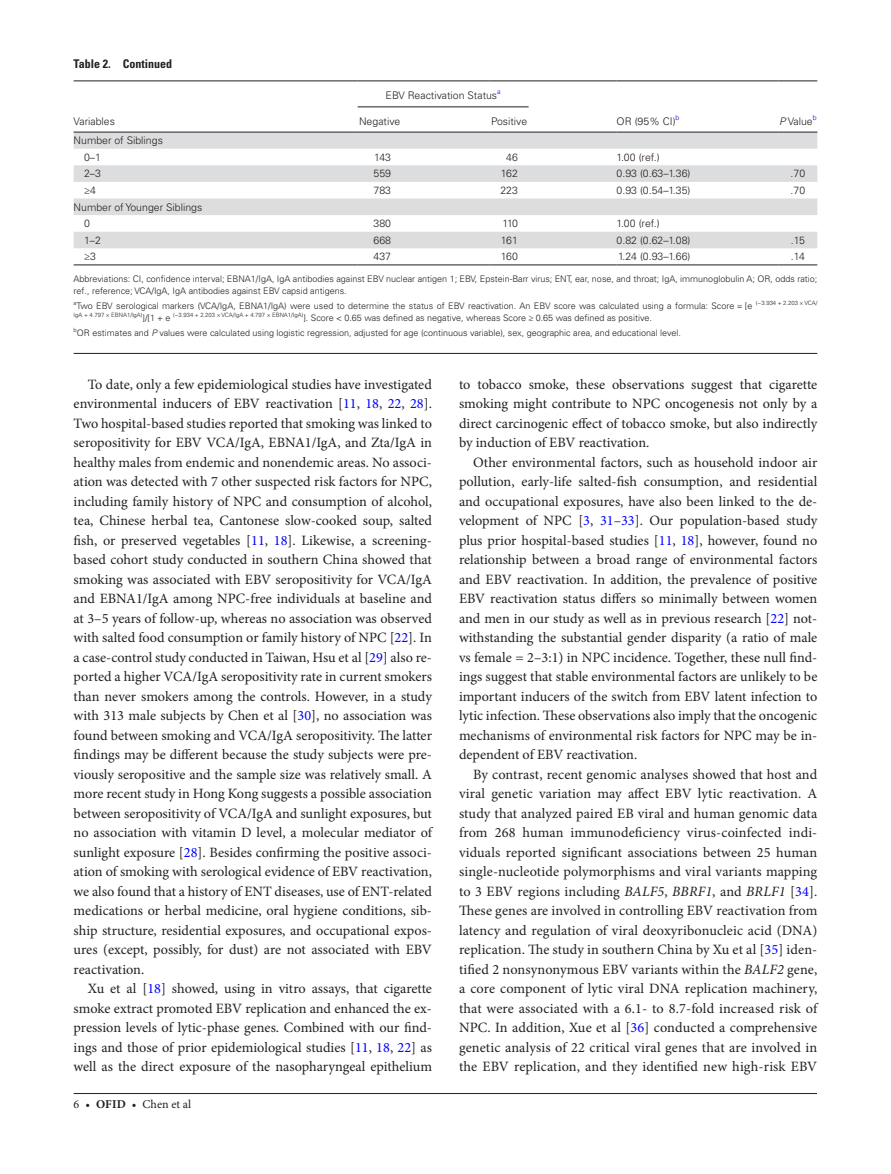
<style>
.page{position:relative;width:891px;height:1174px;background:#fff}
.page>*{position:absolute;margin:0;border:0;box-sizing:border-box;transform-origin:0 0}
.TextInd{font:14.25px/19.5px "Minion Pro";color:#231f20;text-align:justify}
.TableHeader1{font:700 condensed 12px "Univers LT Std";color:#231f20}
.t1{font:12px "Minion Pro";color:#231f20}
.TableHeader1-2{font:300 10.5px/16.6px "Univers LT Std";color:#231f20}
.TableHeader1-3{font:300 9px/12px "Univers LT Std";color:#231f20}
.TableHeader1-4{font:300 6.9px "Univers LT Std";color:#00f}
.s1{font-style:italic}
.s2{color:#00f}
.s3{font-weight:700}
</style>
<div class="page">
<hr style="left:74px;top:1093px;width:743px;height:1px;background:#231f20">
<hr style="left:74px;top:353px;width:743px;height:1px;background:#231f20">
<svg style="left:74px;top:133px;width:743px;height:115px;fill:#dcdddf"></svg>
<hr style="left:74px;top:81px;width:284px;height:1px;background:#231f20">
<hr style="left:74px;top:132px;width:284px;height:1px;background:#231f20">
<hr style="left:358px;top:81px;width:132px;height:1px;background:#231f20">
<hr style="left:490px;top:81px;width:127px;height:1px;background:#231f20">
<hr style="left:617px;top:81px;width:161px;height:1px;background:#231f20">
<hr style="left:617px;top:132px;width:161px;height:1px;background:#231f20">
<hr style="left:778px;top:81px;width:39px;height:1px;background:#231f20">
<hr style="left:778px;top:132px;width:39px;height:1px;background:#231f20">
<hr style="left:358px;top:132px;width:132px;height:1px;background:#231f20">
<hr style="left:490px;top:132px;width:127px;height:1px;background:#231f20">
<hr style="left:74px;top:265px;width:284px;height:1px;background:#231f20">
<hr style="left:358px;top:265px;width:132px;height:1px;background:#231f20">
<hr style="left:490px;top:265px;width:127px;height:1px;background:#231f20">
<hr style="left:617px;top:265px;width:161px;height:1px;background:#231f20">
<hr style="left:778px;top:265px;width:39px;height:1px;background:#231f20">
<hr style="left:358px;top:106px;width:171px;height:1px;background:#231f20">
<p class="TableHeader1" style="left:74px;top:56px;width:100px">Table 2. Continued</p>
<p class="TableHeader1-2" style="left:74px;top:113px;width:43px">Variables</p>
<p class="TableHeader1-2" style="left:84px;top:132px;width:80px;text-indent:-10px">Number of Siblings<br>0–1</p>
<p class="TableHeader1-2" style="left:386px;top:87px;width:113px">EBV Reactivation Status</p>
<p class="TableHeader1-4" style="left:497px;top:88px;width:5px">a</p>
<p class="TableHeader1-2" style="left:359px;top:113px;width:43px">Negative</p>
<p class="TableHeader1-2" style="left:491px;top:113px;width:37px">Positive</p>
<p class="TableHeader1-2" style="left:617px;top:113px;width:64px">OR (95% CI)<sup>b</sup></p>
<p class="TableHeader1-2" style="left:779px;top:113px;width:39px"><span class="s1">P</span> Value<sup>b</sup></p>
<p class="TableHeader1-2" style="left:374px;top:149px;width:18px">143</p>
<p class="TableHeader1-2" style="left:506px;top:149px;width:13px">46</p>
<p class="TableHeader1-2" style="left:617px;top:149px;width:45px">1.00 (ref.)</p>
<p class="TableHeader1-2" style="left:84px;top:165px;width:18px">2–3</p>
<p class="TableHeader1-2" style="left:374px;top:165px;width:19px">559</p>
<p class="TableHeader1-2" style="left:501px;top:165px;width:18px">162</p>
<p class="TableHeader1-2" style="left:617px;top:165px;width:75px">0.93 (0.63–1.36)</p>
<p class="TableHeader1-2" style="left:791px;top:165px;width:16px">.70</p>
<p class="TableHeader1-2" style="left:84px;top:182px;width:13px">≥4</p>
<p class="TableHeader1-2" style="left:374px;top:182px;width:19px">783</p>
<p class="TableHeader1-2" style="left:500px;top:182px;width:19px">223</p>
<p class="TableHeader1-2" style="left:617px;top:182px;width:75px">0.93 (0.54–1.35)</p>
<p class="TableHeader1-2" style="left:791px;top:182px;width:16px">.70</p>
<p class="TableHeader1-2" style="left:84px;top:199px;width:120px;text-indent:-10px">Number of Younger Siblings<br>0</p>
<p class="TableHeader1-2" style="left:374px;top:215px;width:19px">380</p>
<p class="TableHeader1-2" style="left:502px;top:215px;width:17px">110</p>
<p class="TableHeader1-2" style="left:617px;top:215px;width:45px">1.00 (ref.)</p>
<p class="TableHeader1-2" style="left:84px;top:232px;width:18px">1–2</p>
<p class="TableHeader1-2" style="left:374px;top:232px;width:19px">668</p>
<p class="TableHeader1-2" style="left:501px;top:232px;width:18px">161</p>
<p class="TableHeader1-2" style="left:617px;top:232px;width:75px">0.82 (0.62–1.08)</p>
<p class="TableHeader1-2" style="left:791px;top:232px;width:16px">.15</p>
<p class="TableHeader1-2" style="left:84px;top:248px;width:13px">≥3</p>
<p class="TableHeader1-2" style="left:374px;top:248px;width:19px">437</p>
<p class="TableHeader1-2" style="left:501px;top:248px;width:18px">160</p>
<p class="TableHeader1-2" style="left:618px;top:248px;width:74px">1.24 (0.93–1.66)</p>
<p class="TableHeader1-2" style="left:791px;top:248px;width:16px">.14</p>
<p class="TableHeader1-3" style="left:74px;top:273px;width:745px">Abbreviations: CI, confidence interval; EBNA1/IgA, IgA antibodies against EBV nuclear antigen 1; EBV, Epstein-Barr virus; ENT, ear, nose, and throat; IgA, immunoglobulin A; OR, odds ratio; ref., reference; VCA/IgA, IgA antibodies against EBV capsid antigens.</p>
<p class="TableHeader1-3" style="left:74px;top:300px;width:745px"><sup>a</sup>Two EBV serological markers (VCA/IgA, EBNA1/IgA) were used to determine the status of EBV reactivation. An EBV score was calculated using a formula: Score = [e <sup>(−3.934</sup> <sup>+</sup> <sup>2.203</sup> <sup>×</sup> <sup>VCA/<br>IgA</sup> <sup>+</sup> <sup>4.797</sup> <sup>×</sup> <sup>EBNA1/IgA)</sup>]/[1 + e <sup>(−3.934</sup> <sup>+</sup> <sup>2.203</sup> <sup>×</sup> <sup>VCA/IgA</sup> <sup>+</sup> <sup>4.797</sup> <sup>×</sup> <sup>EBNA1/IgA)</sup>]. Score &lt; 0.65 was defined as negative, whereas Score ≥ 0.65 was defined as positive.</p>
<p class="TableHeader1-3" style="left:74px;top:327px;width:609px"><sup>b</sup>OR estimates and <span class="s1">P</span> values were calculated using logistic regression, adjusted for age (continuous variable), sex, geographic area, and educational level.</p>
<p class="TextInd" style="left:74px;top:374px;width:360px;text-indent:14px">To date, only a few epidemiological studies have investigated environmental inducers of EBV reactivation [<span class="s2">11</span>, <span class="s2">18</span>, <span class="s2">22</span>, <span class="s2">28</span>].<br>Two hospital-based studies reported that smoking was linked to seropositivity for EBV VCA/IgA, EBNA1/IgA, and Zta/IgA in healthy males from endemic and nonendemic areas. No associ&shy;ation was detected with 7 other suspected risk factors for NPC, including family history of NPC and consumption of alcohol, tea, Chinese herbal tea, Cantonese slow-cooked soup, salted fish, or preserved vegetables [<span class="s2">11</span>, <span class="s2">18</span>]. Likewise, a screening&shy;based cohort study conducted in southern China showed that smoking was associated with EBV seropositivity for VCA/IgA and EBNA1/IgA among NPC-free individuals at baseline and at 3–5 years of follow-up, whereas no association was observed with salted food consumption or family history of NPC [<span class="s2">22</span>]. In a case-control study conducted in Taiwan, Hsu et al [<span class="s2">29</span>] also re&shy;ported a higher VCA/IgA seropositivity rate in current smokers than never smokers among the controls. However, in a study with 313 male subjects by Chen et al [<span class="s2">30</span>], no association was found between smoking and VCA/IgA seropositivity. The latter findings may be different because the study subjects were pre&shy;viously seropositive and the sample size was relatively small. A more recent study in Hong Kong suggests a possible association between seropositivity of VCA/IgA and sunlight exposures, but no association with vitamin D level, a molecular mediator of sunlight exposure [<span class="s2">28</span>]. Besides confirming the positive associ&shy;ation of smoking with serological evidence of EBV reactivation, we also found that a history of ENT diseases, use of ENT-related medications or herbal medicine, oral hygiene conditions, sib&shy;ship structure, residential exposures, and occupational expos&shy;ures (except, possibly, for dust) are not associated with EBV reactivation.</p>
<p class="TextInd" style="left:74px;top:979px;width:360px;text-indent:14px">Xu et al [<span class="s2">18</span>] showed, using in vitro assays, that cigarette smoke extract promoted EBV replication and enhanced the ex&shy;pression levels of lytic-phase genes. Combined with our find&shy;ings and those of prior epidemiological studies [<span class="s2">11</span>, <span class="s2">18</span>, <span class="s2">22</span>] as well as the direct exposure of the nasopharyngeal epithelium</p>
<p class="t1" style="left:74px;top:1096px;width:119px">6 • <span class="s3">OFID</span> • Chen et al</p>
<p class="TextInd" style="left:459px;top:374px;width:360px">to tobacco smoke, these observations suggest that cigarette smoking might contribute to NPC oncogenesis not only by a direct carcinogenic effect of tobacco smoke, but also indirectly by induction of EBV reactivation.</p>
<p class="TextInd" style="left:459px;top:452px;width:360px;text-indent:14px">Other environmental factors, such as household indoor air pollution, early-life salted-fish consumption, and residential and occupational exposures, have also been linked to the de&shy;velopment of NPC [<span class="s2">3</span>, <span class="s2">31</span>–<span class="s2">33</span>]. Our population-based study plus prior hospital-based studies [<span class="s2">11</span>, <span class="s2">18</span>], however, found no relationship between a broad range of environmental factors and EBV reactivation. In addition, the prevalence of positive EBV reactivation status differs so minimally between women and men in our study as well as in previous research [<span class="s2">22</span>] not&shy;withstanding the substantial gender disparity (a ratio of male vs female = 2–3:1) in NPC incidence. Together, these null find&shy;ings suggest that stable environmental factors are unlikely to be important inducers of the switch from EBV latent infection to lytic infection. These observations also imply that the oncogenic mechanisms of environmental risk factors for NPC may be in&shy;dependent of EBV reactivation.</p>
<p class="TextInd" style="left:459px;top:764px;width:360px;text-indent:14px">By contrast, recent genomic analyses showed that host and viral genetic variation may affect EBV lytic reactivation. A study that analyzed paired EB viral and human genomic data from 268 human immunodeficiency virus-coinfected indi&shy;viduals reported significant associations between 25 human single-nucleotide polymorphisms and viral variants mapping to 3 EBV regions including <span class="s1">BALF5</span>, <span class="s1">BBRF1</span>, and <span class="s1">BRLF1</span> [<span class="s2">34</span>].<br>These genes are involved in controlling EBV reactivation from latency and regulation of viral deoxyribonucleic acid (DNA) replication. The study in southern China by Xu et al [<span class="s2">35</span>] iden&shy;tified 2 nonsynonymous EBV variants within the <span class="s1">BALF2</span> gene, a core component of lytic viral DNA replication machinery, that were associated with a 6.1- to 8.7-fold increased risk of NPC. In addition, Xue et al [<span class="s2">36</span>] conducted a comprehensive genetic analysis of 22 critical viral genes that are involved in the EBV replication, and they identified new high-risk EBV</p>
</div>
